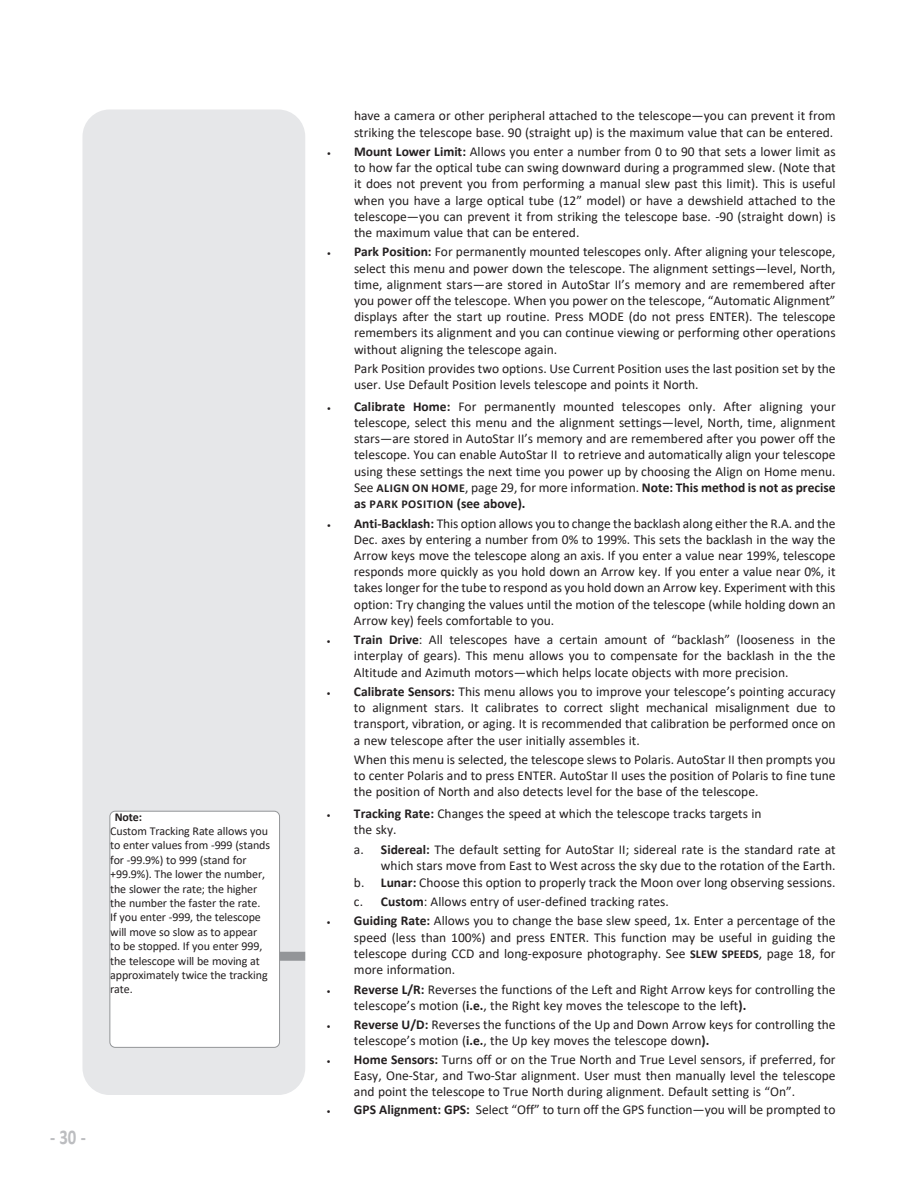
<style>
.page{position:relative;width:918px;height:1188px;background:#fff}
.page>*{position:absolute;margin:0;border:0;box-sizing:border-box;transform-origin:0 0}
.t1{font:700 21px "Calibri";color:#bcbdc0;scale:.8 1}
.e-sub_indent9{font:13.5px/16.2px "Calibri";color:#231f20;text-align:justify}
.e-bullette{font:12px/14.4px "Calibri";letter-spacing:-.01em;color:#231f20}
.e-bullette-2{font:700 12px "Calibri";color:#231f20}
.s1{font-weight:700;font-size:7.5px}
.s2{font-weight:700}
.s3{font-weight:700;font-size:12px}
</style>
<div class="page">
<div style="left:82px;top:109px;width:223px;height:986px;background:#e6e7e9;border-radius:27px"></div>
<div style="left:110px;top:811px;width:170px;height:236px;background:#fff;border-radius:5px"></div>
<div style="left:109px;top:811px;width:171px;height:237px;border:1px solid #939598;border-radius:5px"></div>
<div style="left:279px;top:952px;width:26px;height:9px;background:#939598"></div>
<p class="e-bullette-2" style="left:115px;top:808px;width:29px">Note:</p>
<p class="e-bullette" style="left:110px;top:824px;width:161px">Custom Tracking Rate allows you to enter values from -999 (stands for -99.9%) to 999 (stand for +99.9%). The lower the number, the slower the rate; the higher the number the faster the rate.<br>If you enter -999, the telescope will move so slow as to appear to be stopped. If you enter 999, the telescope will be moving at approximately twice the tracking rate.</p>
<p class="t1" style="left:50px;top:1122px;width:46px">- 30 -</p>
<p class="e-sub_indent9" style="left:354px;top:107px;width:483px">have a camera or other peripheral attached to the telescope—you can prevent it from striking the telescope base. 90 (straight up) is the maximum value that can be entered.</p>
<p class="e-sub_indent9" style="left:354px;top:143px;width:483px;text-indent:-27px"><span class="s1">•</span> <span class="s2">Mount Lower Limit:</span> Allows you enter a number from 0 to 90 that sets a lower limit as to how far the optical tube can swing downward during a programmed slew. (Note that it does not prevent you from performing a manual slew past this limit). This is useful when you have a large optical tube (12” model) or have a dewshield attached to the telescope—you can prevent it from striking the telescope base. -90 (straight down) is the maximum value that can be entered.</p>
<p class="e-sub_indent9" style="left:354px;top:244px;width:483px;text-indent:-27px"><span class="s1">•</span> <span class="s2">Park Position:</span> For permanently mounted telescopes only. After aligning your telescope, select this menu and power down the telescope. The alignment settings—level, North, time, alignment stars—are stored in AutoStar II’s memory and are remembered after you power off the telescope. When you power on the telescope, “Automatic Alignment” displays after the start up routine. Press MODE (do not press ENTER). The telescope remembers its alignment and you can continue viewing or performing other operations without aligning the telescope again.</p>
<p class="e-sub_indent9" style="left:354px;top:360px;width:483px">Park Position provides two options. Use Current Position uses the last position set by the user. Use Default Position levels telescope and points it North.</p>
<p class="e-sub_indent9" style="left:354px;top:398px;width:483px;text-indent:-27px"><span class="s1">•</span> <span class="s2">Calibrate Home:</span> For permanently mounted telescopes only. After aligning your telescope, select this menu and the alignment settings—level, North, time, alignment stars—are stored in AutoStar II’s memory and are remembered after you power off the telescope. You can enable AutoStar II to retrieve and automatically align your telescope using these settings the next time you power up by choosing the Align on Home menu.<br>See <span class="s3">ALIGN ON HOME</span>, page 29, for more information. <span class="s2">Note: This method is not as precise as</span> <span class="s3">PARK POSITION</span> <span class="s2">(see above).</span></p>
<p class="e-sub_indent9" style="left:354px;top:515px;width:483px;text-indent:-27px"><span class="s1">•</span> <span class="s2">Anti-Backlash:</span> This option allows you to change the backlash along either the R.A. and the Dec. axes by entering a number from 0% to 199%. This sets the backlash in the way the Arrow keys move the telescope along an axis. If you enter a value near 199%, telescope responds more quickly as you hold down an Arrow key. If you enter a value near 0%, it takes longer for the tube to respond as you hold down an Arrow key. Experiment with this option: Try changing the values until the motion of the telescope (while holding down an Arrow key) feels comfortable to you.</p>
<p class="e-sub_indent9" style="left:354px;top:631px;width:483px;text-indent:-27px"><span class="s1">•</span> <span class="s2">Train Drive</span>: All telescopes have a certain amount of “backlash” (looseness in the interplay of gears). This menu allows you to compensate for the backlash in the the Altitude and Azimuth motors—which helps locate objects with more precision.</p>
<p class="e-sub_indent9" style="left:354px;top:683px;width:483px;text-indent:-27px"><span class="s1">•</span> <span class="s2">Calibrate Sensors:</span> This menu allows you to improve your telescope’s pointing accuracy to alignment stars. It calibrates to correct slight mechanical misalignment due to transport, vibration, or aging. It is recommended that calibration be performed once on a new telescope after the user initially assembles it.</p>
<p class="e-sub_indent9" style="left:354px;top:751px;width:483px">When this menu is selected, the telescope slews to Polaris. AutoStar II then prompts you to center Polaris and to press ENTER. AutoStar II uses the position of Polaris to fine tune the position of North and also detects level for the base of the telescope.</p>
<p class="e-sub_indent9" style="left:354px;top:805px;width:409px;text-indent:-27px"><span class="s1">•</span> <span class="s2">Tracking Rate:</span> Changes the speed at which the telescope tracks targets in the sky.</p>
<p class="e-sub_indent9" style="left:354px;top:841px;width:483px;text-align:right">a. <span class="s2">Sidereal:</span> The default setting for AutoStar II; sidereal rate is the standard rate at which stars move from East to West across the sky due to the rotation of the Earth.</p>
<p class="e-sub_indent9" style="left:354px;top:874px;width:483px">b. <span class="s2">Lunar:</span> Choose this option to properly track the Moon over long observing sessions.</p>
<p class="e-sub_indent9" style="left:354px;top:893px;width:316px">c. <span class="s2">Custom</span>: Allows entry of user-defined tracking rates.</p>
<p class="e-sub_indent9" style="left:354px;top:913px;width:483px;text-indent:-27px"><span class="s1">•</span> <span class="s2">Guiding Rate:</span> Allows you to change the base slew speed, 1x. Enter a percentage of the speed (less than 100%) and press ENTER. This function may be useful in guiding the telescope during CCD and long-exposure photography. See <span class="s3">SLEW SPEEDS</span>, page 18, for more information.</p>
<p class="e-sub_indent9" style="left:354px;top:981px;width:483px;text-indent:-27px"><span class="s1">•</span> <span class="s2">Reverse L/R:</span> Reverses the functions of the Left and Right Arrow keys for controlling the telescope’s motion (<span class="s2">i.e.</span>, the Right key moves the telescope to the left<span class="s2">).</span></p>
<p class="e-sub_indent9" style="left:354px;top:1016px;width:483px;text-indent:-27px"><span class="s1">•</span> <span class="s2">Reverse U/D:</span> Reverses the functions of the Up and Down Arrow keys for controlling the telescope’s motion (<span class="s2">i.e.</span>, the Up key moves the telescope down<span class="s2">).</span></p>
<p class="e-sub_indent9" style="left:354px;top:1051px;width:483px;text-indent:-27px"><span class="s1">•</span> <span class="s2">Home Sensors:</span> Turns off or on the True North and True Level sensors, if preferred, for Easy, One-Star, and Two-Star alignment. User must then manually level the telescope and point the telescope to True North during alignment. Default setting is “On”.</p>
<p class="e-sub_indent9" style="left:327px;top:1102px;width:510px"><span class="s1">•</span> <span class="s2">GPS Alignment: GPS:</span> Select “Off” to turn off the GPS function—you will be prompted to</p>
</div>
